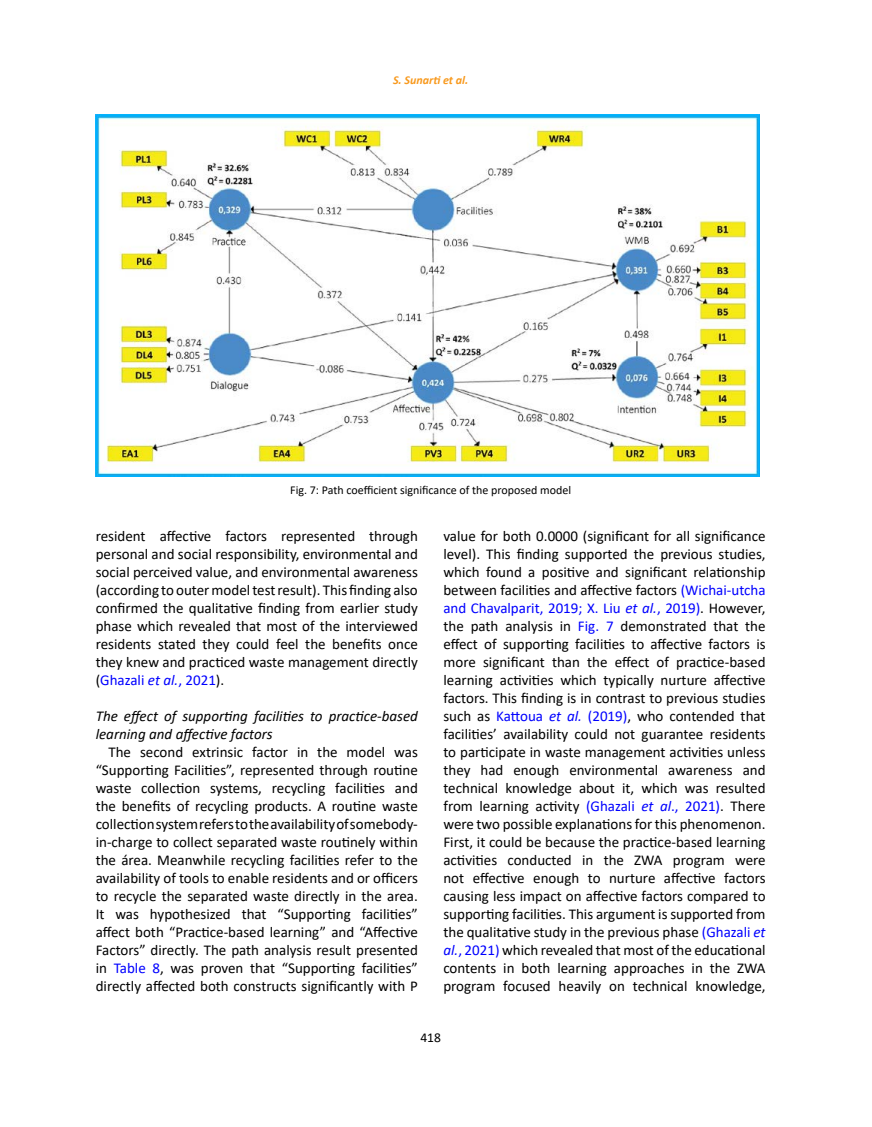
<style>
.page{position:relative;width:872px;height:1127px;background:#fff}
.page>*{position:absolute;margin:0;border:0;box-sizing:border-box;transform-origin:0 0}
.t1{font:15px/18px "Calibri";color:#000;text-align:justify}
.t2{font:italic 15px/18px "Calibri";color:#000}
.t3{font:13.5px "Calibri";color:#000}
.t4{font:12px "Calibri";color:#000}
.t5{font:italic 700 12px "Calibri";color:#f8991d}
.s1{color:#00f}
.s2{font-style:italic;color:#00f}
</style>
<div class="page">
<img style="left:96px;top:115px;width:663px;height:361px">
<p class="t5" style="left:393px;top:72px;width:77px">S. Sunarti et al.</p>
<p class="t4" style="left:290px;top:482px;width:282px">Fig. 7: Path coefficient significance of the proposed model</p>
<p class="t1" style="left:96px;top:526px;width:324px">resident affective factors represented through personal and social responsibility, environmental and social perceived value, and environmental awareness (according to outer model test result). This finding also confirmed the qualitative finding from earlier study phase which revealed that most of the interviewed residents stated they could feel the benefits once they knew and practiced waste management directly (<span class="s1">Ghazali</span> <span class="s2">et al.</span><span class="s1">, 2021</span>).</p>
<p class="t2" style="left:96px;top:706px;width:324px">The effect of supporting facilities to practice-based learning and affective factors</p>
<p class="t1" style="left:96px;top:742px;width:324px;text-indent:13px">The second extrinsic factor in the model was “Supporting Facilities”, represented through routine waste collection systems, recycling facilities and the benefits of recycling products. A routine waste collection system refers to the availability of somebody&shy;in-charge to collect separated waste routinely within the área. Meanwhile recycling facilities refer to the availability of tools to enable residents and or officers to recycle the separated waste directly in the area.<br>It was hypothesized that “Supporting facilities” affect both “Practice-based learning” and “Affective Factors” directly. The path analysis result presented in <span class="s1">Table 8</span>, was proven that “Supporting facilities” directly affected both constructs significantly with P</p>
<p class="t1" style="left:443px;top:526px;width:324px">value for both 0.0000 (significant for all significance level). This finding supported the previous studies, which found a positive and significant relationship between facilities and affective factors <span class="s1">(Wichai-utcha and Chavalparit, 2019; X. Liu</span> <span class="s2">et al.</span><span class="s1">, 2019)</span>. However, the path analysis in <span class="s1">Fig. 7</span> demonstrated that the effect of supporting facilities to affective factors is more significant than the effect of practice-based learning activities which typically nurture affective factors. This finding is in contrast to previous studies such as <span class="s1">Kattoua</span> <span class="s2">et al.</span> <span class="s1">(2019)</span>, who contended that facilities’ availability could not guarantee residents to participate in waste management activities unless they had enough environmental awareness and technical knowledge about it, which was resulted from learning activity <span class="s1">(Ghazali</span> <span class="s2">et al</span><span class="s1">., 2021)</span>. There were two possible explanations for this phenomenon.<br>First, it could be because the practice-based learning activities conducted in the ZWA program were not effective enough to nurture affective factors causing less impact on affective factors compared to supporting facilities. This argument is supported from the qualitative study in the previous phase <span class="s1">(Ghazali</span> <span class="s2">et al.</span><span class="s1">, 2021)</span> which revealed that most of the educational contents in both learning approaches in the ZWA program focused heavily on technical knowledge,</p>
<p class="t3" style="left:420px;top:1028px;width:22px">418</p>
</div>
